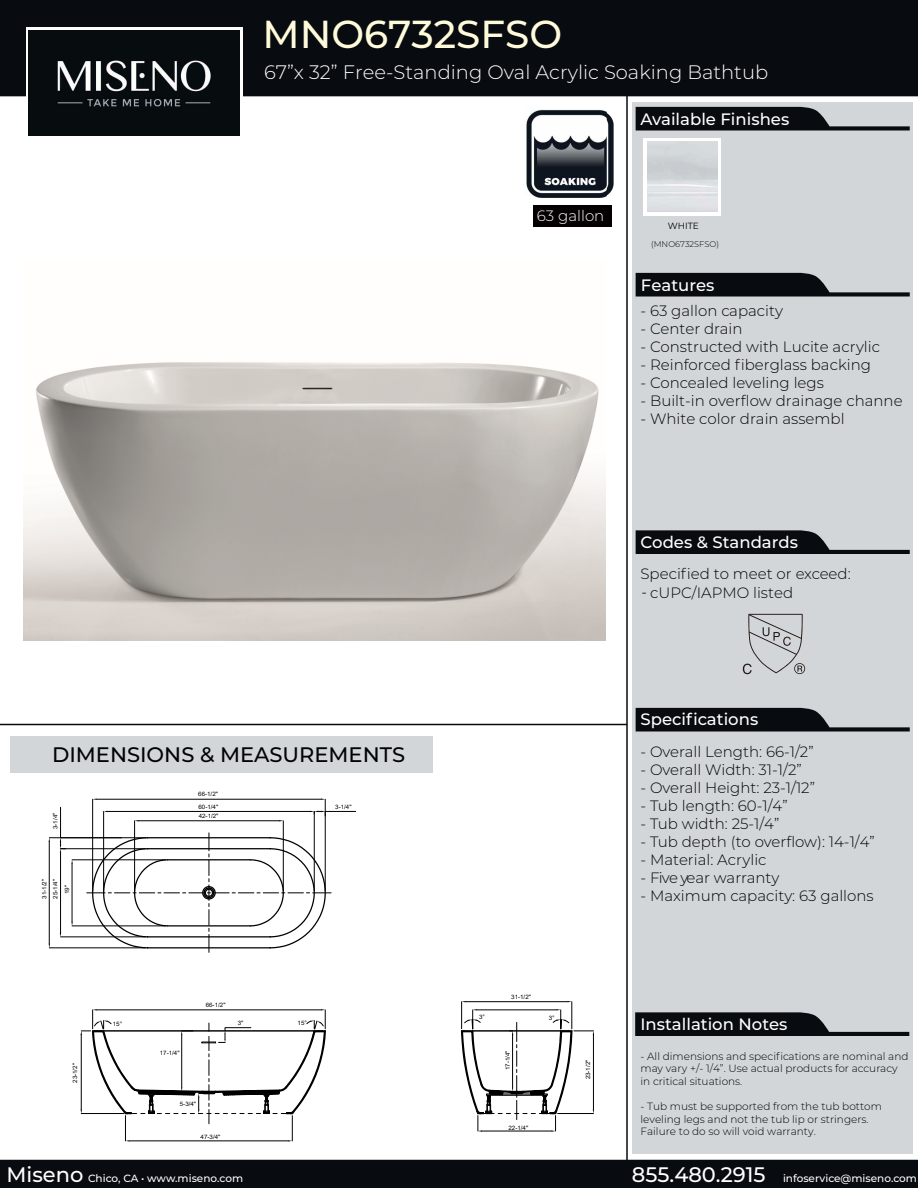
<style>
.page{position:relative;width:918px;height:1188px;background:#fff}
.page>*{position:absolute;margin:0;border:0;box-sizing:border-box;transform-origin:0 0}
.t1{font:500 39px "Montserrat";color:#fffbda}
.t2{font:500 21px "Montserrat";color:#010202}
.t3{font:300 19.5px "Montserrat";color:#fff}
.t4{font:500 16.5px "Montserrat";color:#fff}
.t5{font:300 15px "Montserrat";color:#010202}
.t6{font:300 15px "Montserrat";color:#fff}
.t7{font:300 10.5px/12.6px "Montserrat";color:#010202}
.t8{font:500 10.5px "Montserrat";color:#fff}
.t9{font:9px "Montserrat";color:#010202}
.t10{font:300 8.25px "Montserrat";color:#010202}
.t11{font:6px/12.6px "Arial";color:#000;scale:1.04 1}
.s1{font-family:"Heebo";color:#040000}
.s2{font-size:21px}
</style>
<div class="page">
<div style="left:632px;top:102px;width:281px;height:1052px;background:#d2d6d8"></div>
<svg style="left:636px;top:107px;width:274px;height:23px"></svg>
<div style="left:0;top:0;width:918px;height:96px;background:#080b10"></div>
<svg style="left:26px;top:27px;width:216px;height:70px"></svg>
<img style="left:29px;top:31px;width:210px;height:105px">
<div style="left:0;top:1161px;width:918px;height:27px;background:#080b10"></div>
<div style="left:0;top:1160px;width:918px;height:28px;border:2px solid #080b10"></div>
<hr style="left:626px;top:96px;width:2px;height:1065px;background:#080b10">
<hr style="left:0;top:724px;width:627px;height:1px;background:#080b10">
<div style="left:644px;top:138px;width:77px;height:78px;background:linear-gradient(to right,#fff,#fff)"></div>
<svg style="left:636px;top:273px;width:274px;height:24px"></svg>
<svg style="left:636px;top:530px;width:274px;height:24px"></svg>
<svg style="left:636px;top:708px;width:274px;height:23px"></svg>
<svg style="left:635px;top:1012px;width:274px;height:24px"></svg>
<div style="left:11px;top:736px;width:422px;height:36px;background:#d2d6d8"></div>
<img style="left:648px;top:142px;width:69px;height:69px">
<img style="left:607px;top:113px;width:7px;height:83px">
<img style="left:526px;top:109px;width:81px;height:89px">
<svg style="left:743px;top:614px;width:62px;height:60px"></svg>
<div style="left:534px;top:205px;width:78px;height:22px;background:#040001"></div>
<img style="left:23px;top:362px;width:582px;height:278px">
<hr style="left:92px;top:799px;width:1px;height:92px;background:#000">
<hr style="left:325px;top:799px;width:1px;height:92px;background:#000">
<hr style="left:97px;top:799px;width:224px;height:1px;background:#000">
<hr style="left:49px;top:837px;width:97px;height:1px;background:#000">
<hr style="left:49px;top:948px;width:96px;height:1px;background:#000">
<hr style="left:49px;top:842px;width:1px;height:102px;background:#000">
<svg style="left:87px;top:833px;width:244px;height:119px"></svg>
<hr style="left:314px;top:811px;width:1px;height:80px;background:#000">
<hr style="left:325px;top:811px;width:31px;height:1px;background:#000">
<hr style="left:103px;top:811px;width:1px;height:80px;background:#000">
<hr style="left:108px;top:811px;width:202px;height:1px;background:#000">
<svg style="left:310px;top:811px;width:16px;height:5px"></svg>
<hr style="left:61px;top:848px;width:84px;height:1px;background:#000">
<hr style="left:61px;top:837px;width:61px;height:1px;background:#000">
<hr style="left:60px;top:807px;width:1px;height:31px;background:#000">
<hr style="left:61px;top:937px;width:84px;height:1px;background:#000">
<hr style="left:60px;top:853px;width:1px;height:80px;background:#000">
<svg style="left:60px;top:838px;width:6px;height:15px"></svg>
<hr style="left:134px;top:821px;width:1px;height:70px;background:#000">
<hr style="left:283px;top:821px;width:1px;height:70px;background:#000">
<hr style="left:139px;top:821px;width:140px;height:1px;background:#000">
<hr style="left:72px;top:860px;width:94px;height:1px;background:#000">
<hr style="left:72px;top:926px;width:94px;height:1px;background:#000">
<hr style="left:72px;top:864px;width:1px;height:58px;background:#000">
<svg style="left:81px;top:1001px;width:513px;height:141px"></svg>
<h1 class="t1" style="left:262px;top:7px;width:301px">MNO6732SFSO</h1>
<h3 class="t3" style="left:264px;top:59px;width:506px">67”x 32” Free-Standing Oval Acrylic Soaking Bathtub</h3>
<h2 class="t2" style="left:52px;top:740px;width:355px">DIMENSIONS &amp; MEASUREMENTS</h2>
<p class="t11" style="left:49px;top:829px;width:17px;rotate:-90deg">3-1/4"</p>
<p class="t11" style="left:38px;top:899px;width:21px;rotate:-90deg">31-1/2"</p>
<p class="t11" style="left:49px;top:899px;width:21px;line-height:11.7px;text-align:center;rotate:-90deg">25-1/4"<br>19"</p>
<p class="t11" style="left:198px;top:788px;width:21px">66-1/2"<br>60-1/4"</p>
<p class="t11" style="left:199px;top:810px;width:21px">42-1/2"</p>
<p class="t11" style="left:69px;top:1083px;width:21px;rotate:-90deg">23-1/2"</p>
<p class="t11" style="left:206px;top:999px;width:21px">66-1/2"</p>
<p class="t11" style="left:113px;top:1017px;width:11px">15°</p>
<p class="t11" style="left:238px;top:1017px;width:7px">3"</p>
<p class="t11" style="left:160px;top:1047px;width:21px">17-1/4"</p>
<p class="t11" style="left:180px;top:1098px;width:17px">5-3/4"</p>
<p class="t11" style="left:201px;top:1130px;width:21px">47-3/4"</p>
<p class="t11" style="left:335px;top:800px;width:17px">3-1/4"</p>
<p class="t11" style="left:298px;top:1017px;width:11px">15°</p>
<p class="t6" style="left:537px;top:205px;width:69px">63 gallon</p>
<p class="t4" style="left:640px;top:107px;width:150px">Available Finishes</p>
<p class="t9" style="left:668px;top:219px;width:33px">WHITE</p>
<p class="t10" style="left:651px;top:238px;width:69px">(MNO6732SFSO)</p>
<p class="t4" style="left:641px;top:274px;width:75px">Features</p>
<p class="t5" style="left:640px;top:301px;width:144px">- 63 gallon capacity</p>
<p class="t5" style="left:640px;top:319px;width:104px">- Center drain</p>
<p class="t5" style="left:640px;top:337px;width:241px">- Constructed with Lucite acrylic</p>
<p class="t5" style="left:640px;top:355px;width:232px">- Reinforced fiberglass backing</p>
<p class="t5" style="left:640px;top:373px;width:185px">- Concealed leveling legs</p>
<p class="t5" style="left:640px;top:391px;width:264px">- Built-in overflow drainage channe</p>
<p class="t5" style="left:640px;top:409px;width:206px">- White color drain assembl</p>
<p class="t4" style="left:641px;top:531px;width:159px">Codes &amp; Standards</p>
<p class="t5" style="left:640px;top:563px;width:212px">Specified to meet or exceed:</p>
<p class="t5" style="left:642px;top:582px;width:152px"><span class="s1">-</span> cUPC/IAPMO listed</p>
<p class="t11" style="left:511px;top:990px;width:21px">31-1/2"</p>
<p class="t11" style="left:479px;top:1011px;width:7px">3°</p>
<p class="t11" style="left:549px;top:1011px;width:7px">3°</p>
<p class="t11" style="left:501px;top:1070px;width:21px;rotate:-90deg">17-1/4"</p>
<p class="t11" style="left:582px;top:1079px;width:21px;rotate:-90deg">23-1/2"</p>
<p class="t11" style="left:508px;top:1121px;width:21px">22-1/4"</p>
<p class="t4" style="left:641px;top:708px;width:119px">Specifications</p>
<p class="t5" style="left:640px;top:742px;width:175px">- Overall Length: 66-1/2”</p>
<p class="t5" style="left:640px;top:760px;width:163px">- Overall Width: 31-1/2”</p>
<p class="t5" style="left:640px;top:778px;width:176px">- Overall Height: 23-1/12”</p>
<p class="t5" style="left:640px;top:796px;width:149px">- Tub length: 60-1/4”</p>
<p class="t5" style="left:640px;top:814px;width:140px">- Tub width: 25-1/4”</p>
<p class="t5" style="left:640px;top:832px;width:236px">- Tub depth (to overflow): 14-1/4”</p>
<p class="t5" style="left:640px;top:850px;width:128px">- Material: Acrylic</p>
<p class="t5" style="left:640px;top:868px;width:141px">- Five year warranty</p>
<p class="t5" style="left:640px;top:886px;width:235px">- Maximum capacity: 63 gallons</p>
<p class="t4" style="left:641px;top:1012px;width:149px">Installation Notes</p>
<p class="t7" style="left:641px;top:1049px;width:270px">- All dimensions and specifications are nominal and may vary +/- 1/4”. Use actual products for accuracy in critical situations.</p>
<p class="t7" style="left:641px;top:1100px;width:243px">- Tub must be supported from the tub bottom leveling legs and not the tub lip or stringers.<br>Failure to do so will void warranty.</p>
<p class="t8" style="left:7px;top:1171px;width:238px"><span class="s2">Miseno</span> Chico, CA • www.miseno.com</p>
<p class="t8" style="left:632px;top:1171px;width:286px"><span class="s2">855.480.2915</span> infoservice@miseno.com</p>
</div>
